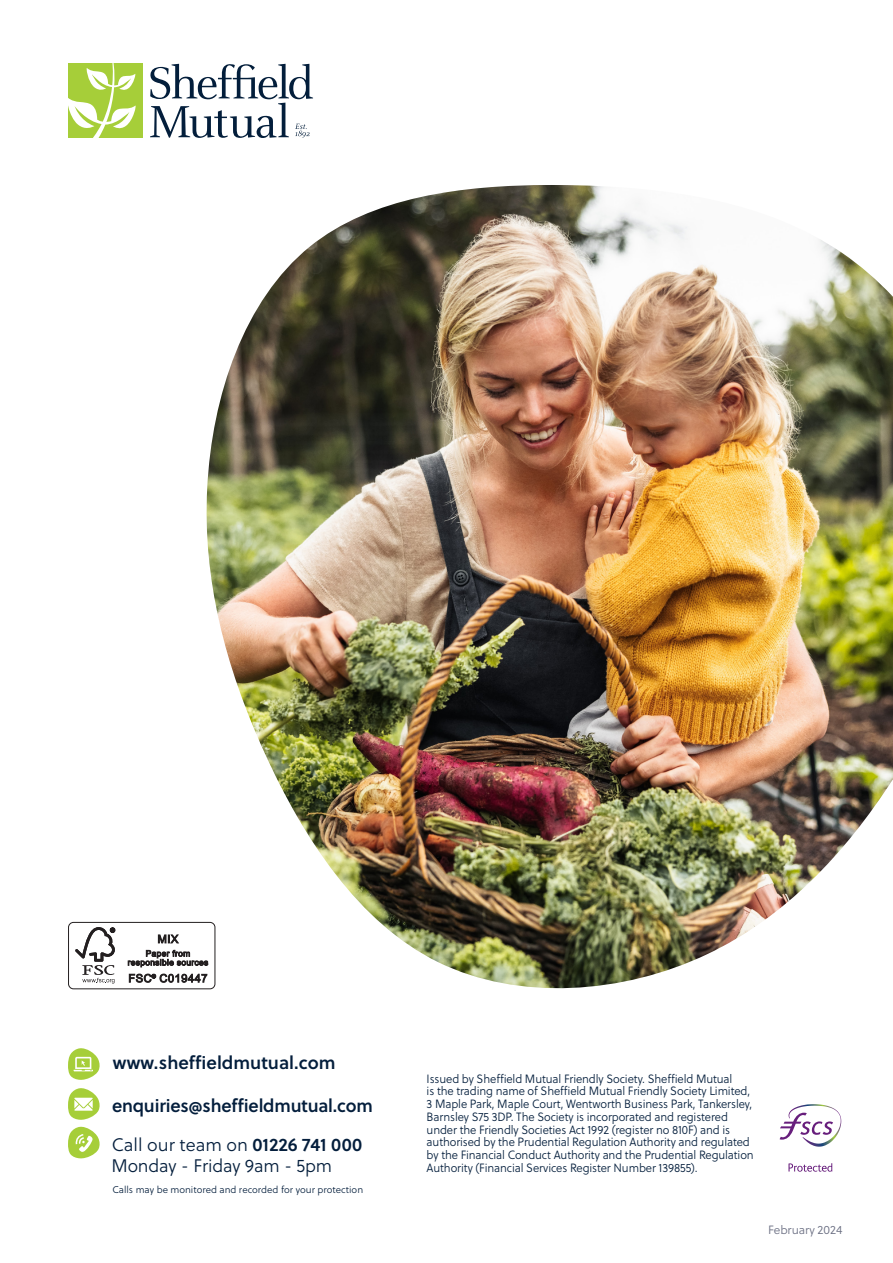
<style>
.page{position:relative;width:893px;height:1263px;background:#fff}
.page>*{position:absolute;margin:0;border:0;box-sizing:border-box;transform-origin:0 0}
.Body_copy{font:18.15px "Soleil Sb";letter-spacing:-.01em;color:#041e3c}
.Body_copy-2{font:18.15px "Soleil Lt";letter-spacing:-.005em;color:#041e3c}
.Body_copy-3{font:12px/12.8px "Soleil Lt";letter-spacing:-.01em;color:#041e3c;scale:.95 1}
.Body_copy-4{font:12px "Soleil Lt";letter-spacing:-.01em;color:#6a6e82}
.Small_print{font:9.75px "Soleil Lt";color:#041e3c}
.s1{font-family:"Soleil Sb"}
</style>
<div class="page">
<svg style="left:788px;top:1163px;width:44px;height:9px"></svg>
<svg style="left:780px;top:1104px;width:61px;height:43px"></svg>
<img style="left:205px;top:185px;width:688px;height:805px">
<div style="left:69px;top:922px;width:146px;height:67px;background:#fff;border-radius:5px"></div>
<div style="left:68px;top:922px;width:147px;height:67px;border:1px solid #231f20;border-radius:5px"></div>
<svg style="left:75px;top:927px;width:40px;height:56px"></svg>
<svg style="left:128px;top:934px;width:80px;height:33px"></svg>
<svg style="left:129px;top:974px;width:79px;height:9px"></svg>
<svg style="left:150px;top:64px;width:163px;height:74px"></svg>
<div style="left:68px;top:64px;width:74px;height:74px;background:#a6ce39"></div>
<svg style="left:68px;top:64px;width:68px;height:74px"></svg>
<svg style="left:68px;top:1048px;width:32px;height:32px"></svg>
<svg style="left:68px;top:1126px;width:32px;height:32px"></svg>
<svg style="left:68px;top:1088px;width:32px;height:32px"></svg>
<p class="Body_copy" style="left:113px;top:1049px;width:224px">www.sheffieldmutual.com</p>
<p class="Body_copy" style="left:112px;top:1092px;width:262px">enquiries@sheffieldmutual.com</p>
<p class="Body_copy-2" style="left:112px;top:1132px;width:252px">Call our team on <span class="s1">01226 741 000</span></p>
<p class="Small_print" style="left:112px;top:1182px;width:252px">Calls may be monitored and recorded for your protection</p>
<p class="Body_copy-2" style="left:111px;top:1153px;width:222px">Monday - Friday 9am - 5pm</p>
<p class="Body_copy-3" style="left:427px;top:1072px;width:346px">Issued by Sheffield Mutual Friendly Society. Sheffield Mutual<br>is the trading name of Sheffield Mutual Friendly Society Limited, 3 Maple Park, Maple Court, Wentworth Business Park, Tankersley, Barnsley S75 3DP. The Society is incorporated and registered under the Friendly Societies Act 1992 (register no 810F) and is authorised by the Prudential Regulation Authority and regulated by the Financial Conduct Authority and the Prudential Regulation Authority (Financial Services Register Number 139855).</p>
<p class="Body_copy-4" style="left:768px;top:1222px;width:76px">February 2024</p>
</div>
